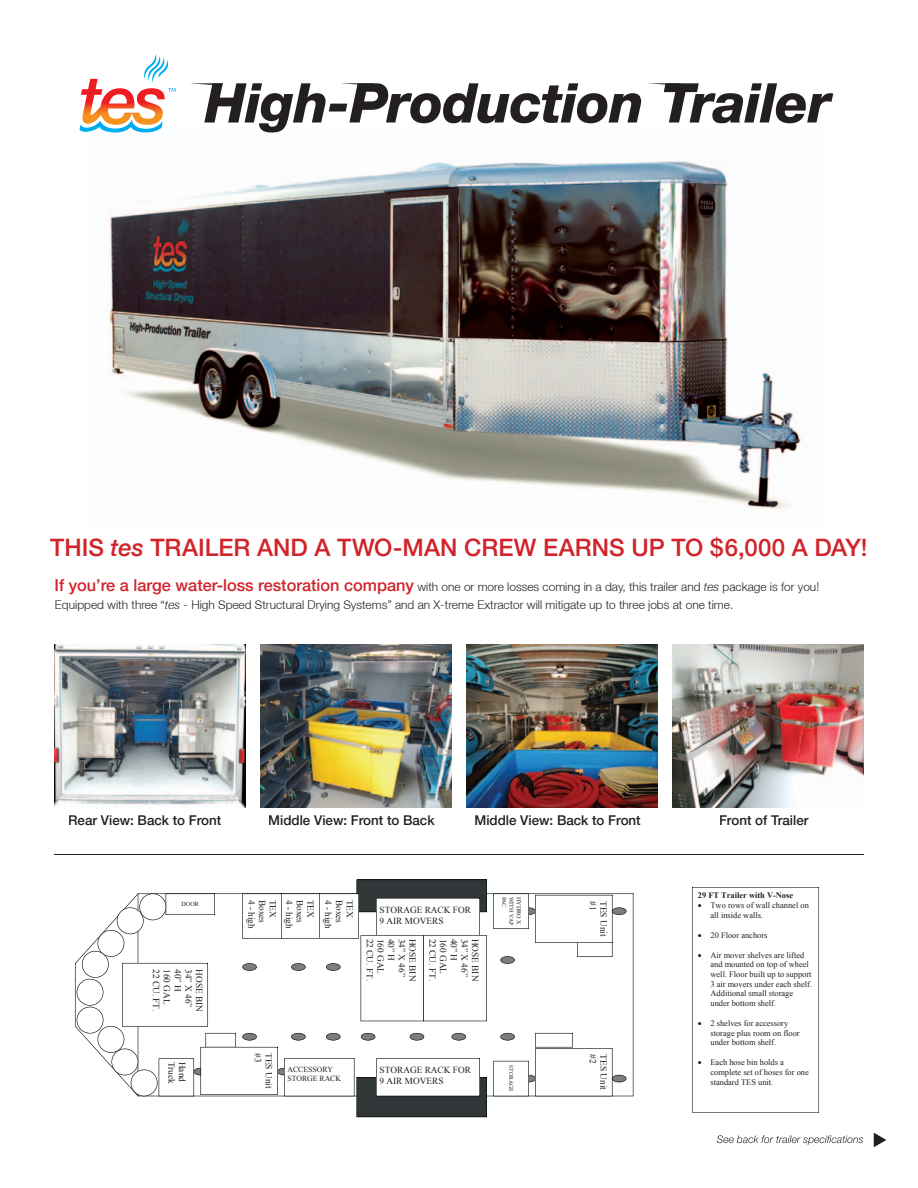
<style>
.page{position:relative;width:918px;height:1188px;background:#fff}
.page>*{position:absolute;margin:0;border:0;box-sizing:border-box;transform-origin:0 0}
.t1{font:500 24px "Helvetica Neue LT";color:#d1232a}
.t2{font:500 13.5px "Helvetica Neue LT";color:#231f20}
.t3{font:300 12px/18px "Helvetica Neue LT";color:#231f20}
.t4{font:9.3px/10.9px "Times New Roman";color:#231f20}
.t5{font:8.4px/9.8px "Times New Roman";color:#231f20}
.t6{font:700 8.4px "Times New Roman";color:#231f20}
.t7{font:7.8px/9.1px "Times New Roman";color:#231f20}
.t8{font:6.15px "Times New Roman";color:#231f20}
.t9{font:6px "Minion Pro";letter-spacing:-.01em;color:#231f20}
.s1{font-style:italic}
.s2{font-weight:500;font-size:16.5px;color:#d1232a}
</style>
<div class="page">
<img style="left:107px;top:161px;width:696px;height:348px">
<svg style="left:80px;top:54px;width:96px;height:79px"></svg>
<svg style="left:717px;top:1135px;width:146px;height:10px"></svg>
<svg style="left:874px;top:1133px;width:12px;height:14px"></svg>
<svg style="left:648px;top:83px;width:185px;height:40px"></svg>
<svg style="left:190px;top:83px;width:451px;height:50px"></svg>
<img style="left:54px;top:645px;width:191px;height:163px">
<img style="left:260px;top:645px;width:192px;height:163px">
<img style="left:466px;top:645px;width:192px;height:163px">
<img style="left:673px;top:645px;width:191px;height:163px">
<hr style="left:54px;top:854px;width:810px;height:1px;background:#231f20">
<svg style="left:493px;top:893px;width:133px;height:71px"></svg>
<svg style="left:493px;top:1033px;width:133px;height:63px"></svg>
<svg style="left:75px;top:880px;width:412px;height:237px"></svg>
<div style="left:509px;top:897px;width:5px;height:28px;background:#fff"></div>
<hr style="left:502px;top:897px;width:4px;height:10px;background:#fff">
<div style="left:500px;top:1064px;width:22px;height:29px;background:#fff"></div>
<svg style="left:692px;top:887px;width:127px;height:226px"></svg>
<h1 class="t1" style="left:50px;top:533px;width:819px">THIS <span class="s1">tes</span> TRAILER AND A TWO-MAN CREW EARNS UP TO $6,000 A DAY!</h1>
<p class="t3" style="left:55px;top:577px;width:766px"><span class="s2">If you’re a large water-loss restoration company</span> with one or more losses coming in a day, this trailer and <span class="s1">tes</span> package is for you!<br>Equipped with three “<span class="s1">tes</span> - High Speed Structural Drying Systems” and an X-treme Extractor will mitigate up to three jobs at one time.</p>
<h2 class="t2" style="left:68px;top:812px;width:155px">Rear View: Back to Front</h2>
<h2 class="t2" style="left:268px;top:812px;width:168px">Middle View: Front to Back</h2>
<h2 class="t2" style="left:474px;top:812px;width:168px">Middle View: Back to Front</h2>
<h2 class="t2" style="left:719px;top:812px;width:91px">Front of Trailer</h2>
<p class="t8" style="left:182px;top:899px;width:19px">DOOR</p>
<p class="t4" style="left:257px;top:900px;width:30px;rotate:90deg">4 - high</p>
<p class="t4" style="left:268px;top:900px;width:25px;rotate:90deg">Boxes</p>
<p class="t4" style="left:279px;top:900px;width:20px;rotate:90deg">TEX</p>
<p class="t4" style="left:295px;top:900px;width:30px;rotate:90deg">4 - high</p>
<p class="t4" style="left:306px;top:900px;width:25px;rotate:90deg">Boxes</p>
<p class="t4" style="left:316px;top:900px;width:20px;rotate:90deg">TEX</p>
<p class="t4" style="left:334px;top:900px;width:30px;rotate:90deg">4 - high</p>
<p class="t4" style="left:345px;top:900px;width:25px;rotate:90deg">Boxes</p>
<p class="t4" style="left:355px;top:900px;width:20px;rotate:90deg">TEX</p>
<p class="t4" style="left:380px;top:904px;width:93px">STORAGE RACK FOR<br>9 AIR MOVERS</p>
<p class="t9" style="left:508px;top:897px;width:12px;rotate:90deg">PAC</p>
<p class="t9" style="left:515px;top:897px;width:30px;rotate:90deg">WITH VAP</p>
<p class="t8" style="left:523px;top:897px;width:30px;rotate:90deg">HYDRO X</p>
<p class="t4" style="left:598px;top:901px;width:11px;rotate:90deg">#1</p>
<p class="t4" style="left:609px;top:901px;width:37px;rotate:90deg">TES Unit</p>
<p class="t4" style="left:162px;top:969px;width:44px;rotate:90deg">22 CU. FT.</p>
<p class="t4" style="left:173px;top:969px;width:37px;rotate:90deg">160 GAL</p>
<p class="t4" style="left:183px;top:969px;width:24px;rotate:90deg">40” H</p>
<p class="t4" style="left:194px;top:969px;width:40px;rotate:90deg">34” X 46”</p>
<p class="t4" style="left:205px;top:969px;width:44px;rotate:90deg">HOSE BIN</p>
<p class="t4" style="left:375px;top:939px;width:44px;rotate:90deg">22 CU. FT.</p>
<p class="t4" style="left:386px;top:939px;width:37px;rotate:90deg">160 GAL</p>
<p class="t4" style="left:397px;top:939px;width:24px;rotate:90deg">40” H</p>
<p class="t4" style="left:408px;top:939px;width:40px;rotate:90deg">34” X 46”</p>
<p class="t4" style="left:418px;top:939px;width:44px;rotate:90deg">HOSE BIN</p>
<p class="t4" style="left:438px;top:939px;width:44px;rotate:90deg">22 CU. FT.</p>
<p class="t4" style="left:449px;top:939px;width:37px;rotate:90deg">160 GAL</p>
<p class="t4" style="left:460px;top:939px;width:24px;rotate:90deg">40” H</p>
<p class="t4" style="left:470px;top:939px;width:40px;rotate:90deg">34” X 46”</p>
<p class="t4" style="left:481px;top:939px;width:44px;rotate:90deg">HOSE BIN</p>
<p class="t4" style="left:264px;top:1053px;width:11px;rotate:90deg">#3</p>
<p class="t4" style="left:275px;top:1053px;width:37px;rotate:90deg">TES Unit</p>
<p class="t4" style="left:177px;top:1062px;width:24px;rotate:90deg">Truck</p>
<p class="t4" style="left:188px;top:1062px;width:22px;rotate:90deg">Hand</p>
<p class="t7" style="left:288px;top:1065px;width:55px">ACCESSORY<br>STORGE RACK</p>
<p class="t4" style="left:380px;top:1065px;width:93px">STORAGE RACK FOR<br>9 AIR MOVERS</p>
<p class="t9" style="left:515px;top:1065px;width:28px;rotate:90deg">STORAGE</p>
<p class="t4" style="left:598px;top:1054px;width:11px;rotate:90deg">#2</p>
<p class="t4" style="left:609px;top:1054px;width:37px;rotate:90deg">TES Unit</p>
<p class="t6" style="left:698px;top:889px;width:97px">29 FT Trailer with V-Nose</p>
<p class="t5" style="left:710px;top:900px;width:100px">Two rows of wall channel on all inside walls.</p>
<p class="t5" style="left:710px;top:930px;width:59px">20 Floor anchors</p>
<p class="t5" style="left:710px;top:950px;width:103px">Air mover shelves are lifted and mounted on top of wheel well. Floor built up to support<br>3 air movers under each shelf.<br>Additional small storage under bottom shelf.</p>
<p class="t5" style="left:710px;top:1018px;width:91px">2 shelves for accessory storage plus room on floor under bottom shelf.</p>
<p class="t5" style="left:710px;top:1058px;width:100px">Each hose bin holds a complete set of hoses for one standard TES unit.</p>
</div>
